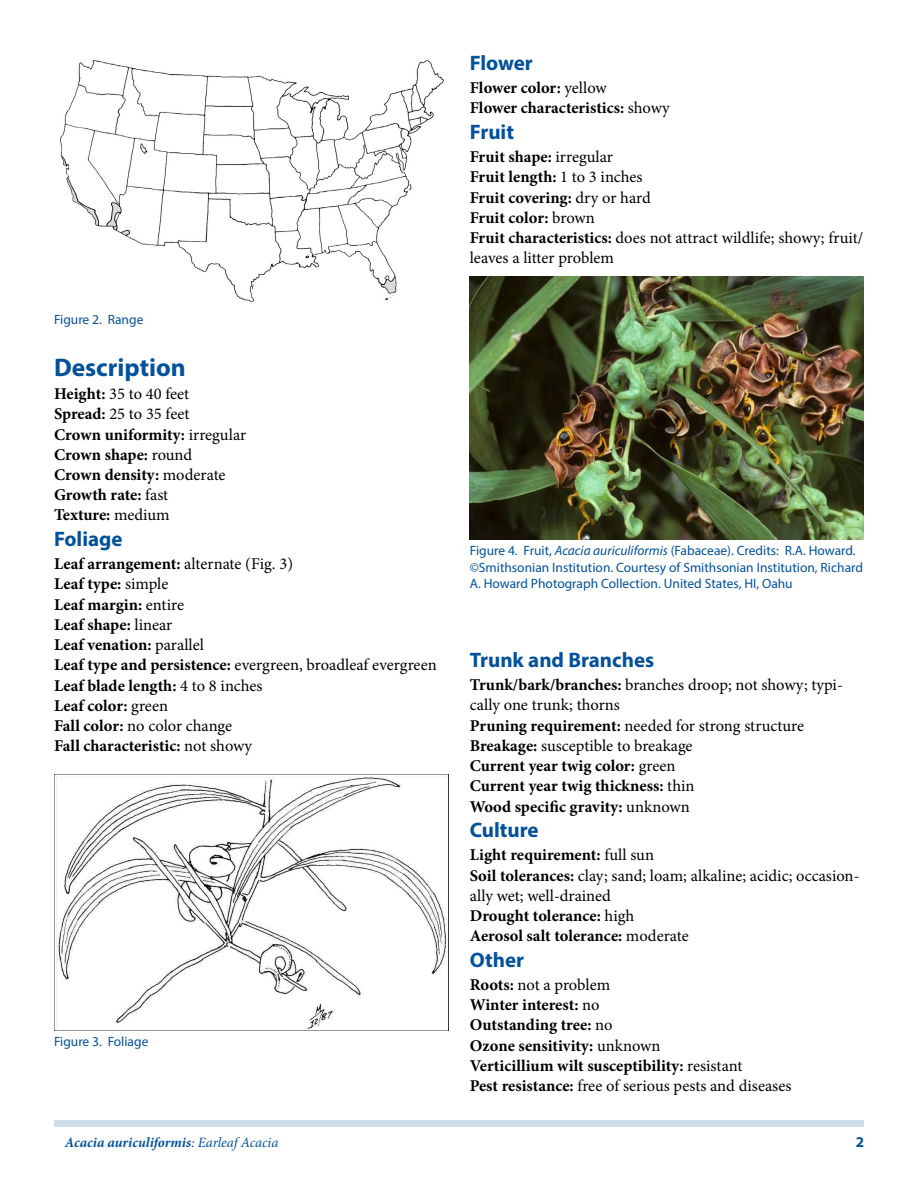
<style>
.page{position:relative;width:918px;height:1188px;background:#fff}
.page>*{position:absolute;margin:0;border:0;box-sizing:border-box;transform-origin:0 0}
.t1{font:700 25.5px "Myriad Pro";color:#03519a}
.t2{font:700 21px "Myriad Pro";color:#03519a}
.t3{font:700 16.5px/20.2px "Minion Pro";color:#000}
.t4{font:16.5px/20.2px "Minion Pro";color:#000}
.t5{font:700 15px "Myriad Pro";color:#03519a}
.t6{font:italic 700 14.25px "Minion Pro";letter-spacing:-.005em;color:#03519a}
.t7{font:13.5px/16.5px "Myriad Pro";color:#03519a}
.s1{font-weight:400}
.s2{font-weight:700}
.s3{font-style:italic}
</style>
<div class="page">
<div style="left:54px;top:1120px;width:810px;height:7px;background:#d0ddea"></div>
<img style="left:60px;top:60px;width:384px;height:242px">
<img style="left:54px;top:774px;width:394px;height:256px">
<img style="left:470px;top:276px;width:394px;height:263px">
<p class="t7" style="left:54px;top:311px;width:91px">Figure 2. Range</p>
<h1 class="t1" style="left:54px;top:350px;width:133px">Description</h1>
<p class="t3" style="left:54px;top:383px;width:194px">Height: <span class="s1">35 to 40 feet<br></span>Spread: <span class="s1">25 to 35 feet<br></span>Crown uniformity: <span class="s1">irregular<br></span>Crown shape: <span class="s1">round<br></span>Crown density: <span class="s1">moderate<br></span>Growth rate: <span class="s1">fast<br></span>Texture: <span class="s1">medium</span></p>
<p class="t2" style="left:54px;top:525px;width:70px">Foliage</p>
<p class="t3" style="left:54px;top:554px;width:384px">Leaf arrangement: <span class="s1">alternate (Fig. 3)<br></span>Leaf type: <span class="s1">simple<br></span>Leaf margin: <span class="s1">entire<br></span>Leaf shape: <span class="s1">linear<br></span>Leaf venation: <span class="s1">parallel<br></span>Leaf type and persistence: <span class="s1">evergreen, broadleaf evergreen<br></span>Leaf blade length: <span class="s1">4 to 8 inches<br></span>Leaf color: <span class="s1">green<br></span>Fall color: <span class="s1">no color change<br></span>Fall characteristic: <span class="s1">not showy</span></p>
<p class="t7" style="left:54px;top:1033px;width:96px">Figure 3. Foliage</p>
<p class="t2" style="left:470px;top:49px;width:65px">Flower</p>
<p class="t3" style="left:470px;top:78px;width:202px">Flower color: <span class="s1">yellow<br></span>Flower characteristics: <span class="s1">showy</span></p>
<p class="t2" style="left:470px;top:118px;width:46px">Fruit</p>
<p class="t4" style="left:470px;top:147px;width:395px"><span class="s2">Fruit shape:</span> irregular<br><span class="s2">Fruit length:</span> 1 to 3 inches<br><span class="s2">Fruit covering:</span> dry or hard<br><span class="s2">Fruit color:</span> brown<br><span class="s2">Fruit characteristics:</span> does not attract wildlife; showy; fruit/ leaves a litter problem</p>
<p class="t7" style="left:470px;top:542px;width:395px">Figure 4. Fruit, <span class="s3">Acacia auriculiformis</span> (Fabaceae). Credits: R.A. Howard. ©Smithsonian Institution. Courtesy of Smithsonian Institution, Richard<br>A. Howard Photograph Collection. United States, HI, Oahu</p>
<p class="t2" style="left:470px;top:646px;width:186px">Trunk and Branches</p>
<p class="t3" style="left:470px;top:675px;width:375px">Trunk/bark/branches: <span class="s1">branches droop; not showy; typi&shy;cally one trunk; thorns<br></span>Pruning requirement: <span class="s1">needed for strong structure </span>Breakage: <span class="s1">susceptible to breakage<br></span>Current year twig color: <span class="s1">green<br></span>Current year twig thickness: <span class="s1">thin<br></span>Wood specific gravity: <span class="s1">unknown</span></p>
<p class="t2" style="left:470px;top:816px;width:70px">Culture</p>
<p class="t4" style="left:470px;top:845px;width:391px"><span class="s2">Light requirement:</span> full sun<br><span class="s2">Soil tolerances:</span> clay; sand; loam; alkaline; acidic; occasion&shy;ally wet; well-drained<br><span class="s2">Drought tolerance:</span> high<br><span class="s2">Aerosol salt tolerance:</span> moderate</p>
<p class="t2" style="left:470px;top:946px;width:56px">Other</p>
<p class="t3" style="left:470px;top:974px;width:323px">Roots: <span class="s1">not a problem<br></span>Winter interest: <span class="s1">no<br></span>Outstanding tree: <span class="s1">no<br></span>Ozone sensitivity: <span class="s1">unknown<br></span>Verticillium wilt susceptibility: <span class="s1">resistant<br></span>Pest resistance: <span class="s1">free of serious pests and diseases</span></p>
<p class="t6" style="left:65px;top:1132px;width:215px">Acacia auriculiformis<span class="s1">: Earleaf Acacia</span></p>
<p class="t5" style="left:856px;top:1133px;width:10px">2</p>
</div>
